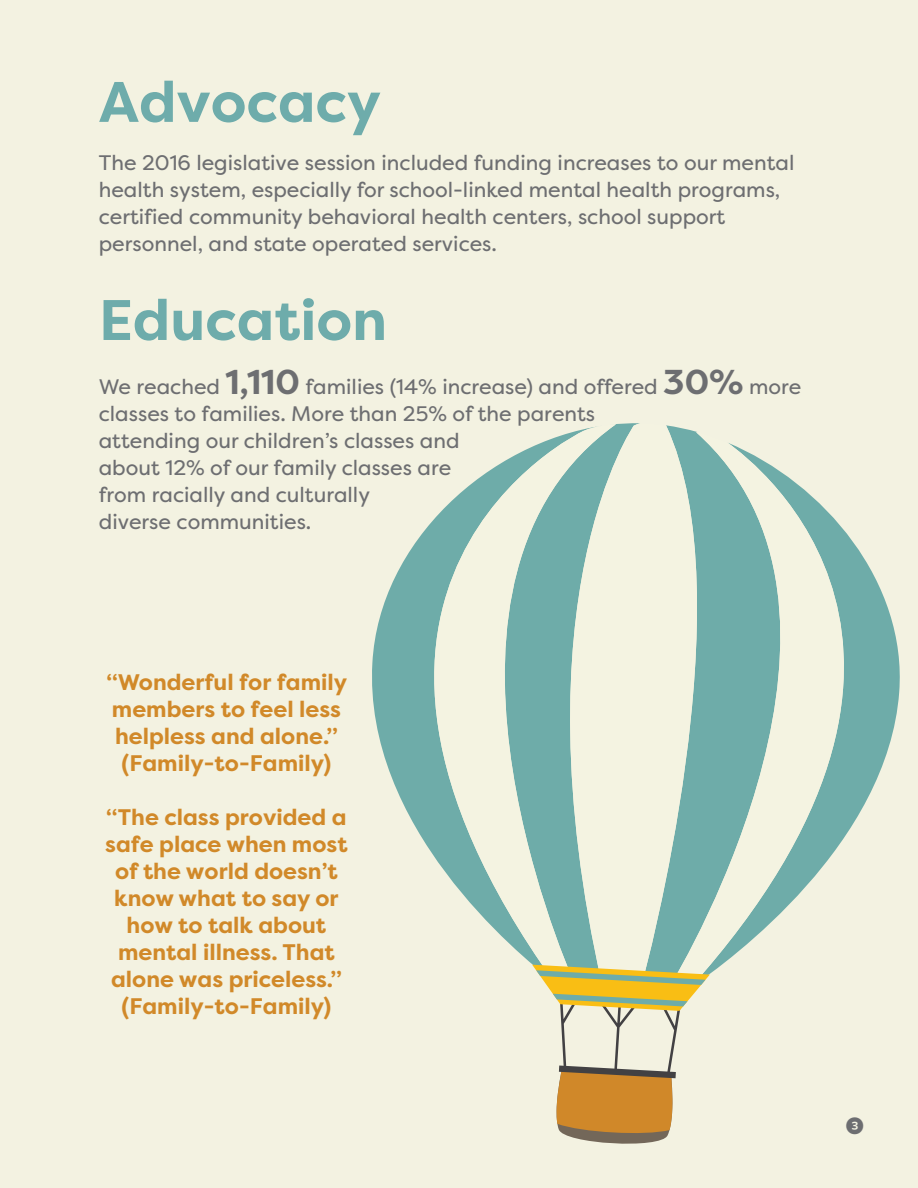
<style>
.page{position:relative;width:918px;height:1188px;background:#f3f2e1}
.page>*{position:absolute;margin:0;border:0;box-sizing:border-box;transform-origin:0 0}
.t1{font:700 57px "Filson W01";color:#6eacab}
.t2{font:700 22.5px/27px "Filson W01";color:#d18929;text-align:center}
.t3{font:21px/27px "Filson W01";color:#6d6e71}
.t4{font:18px "Whitney Index Black Round Bd";color:#6d6e71}
.s1{font-weight:700;font-size:34.5px}
</style>
<div class="page">
<svg style="left:372px;top:455px;width:143px;height:494px"></svg>
<svg style="left:746px;top:451px;width:154px;height:494px"></svg>
<svg style="left:515px;top:423px;width:231px;height:551px"></svg>
<svg style="left:532px;top:965px;width:178px;height:179px"></svg>
<h1 class="t1" style="left:99px;top:70px;width:284px">Advocacy</h1>
<p class="t3" style="left:99px;top:149px;width:697px">The 2016 legislative session included funding increases to our mental health system, especially for school-linked mental health programs, certified community behavioral health centers, school support personnel, and state operated services.</p>
<h1 class="t1" style="left:99px;top:288px;width:290px">Education</h1>
<p class="t3" style="left:99px;top:373px;width:704px">We reached <span class="s1">1,110</span> families (14% increase) and offered <span class="s1">30%</span> more classes to families. More than 25% of the parents<br>attending our children’s classes and<br>about 12% of our family classes are<br>from racially and culturally<br>diverse communities.</p>
<p class="t2" style="left:106px;top:669px;width:242px">“Wonderful for family members to feel less helpless and alone.” (Family-to-Family)</p>
<p class="t2" style="left:105px;top:804px;width:244px">“The class provided a safe place when most of the world doesn’t know what to say or how to talk about mental illness. That alone was priceless.” (Family-to-Family)</p>
<p class="t4" style="left:846px;top:1118px;width:20px">3</p>
</div>
